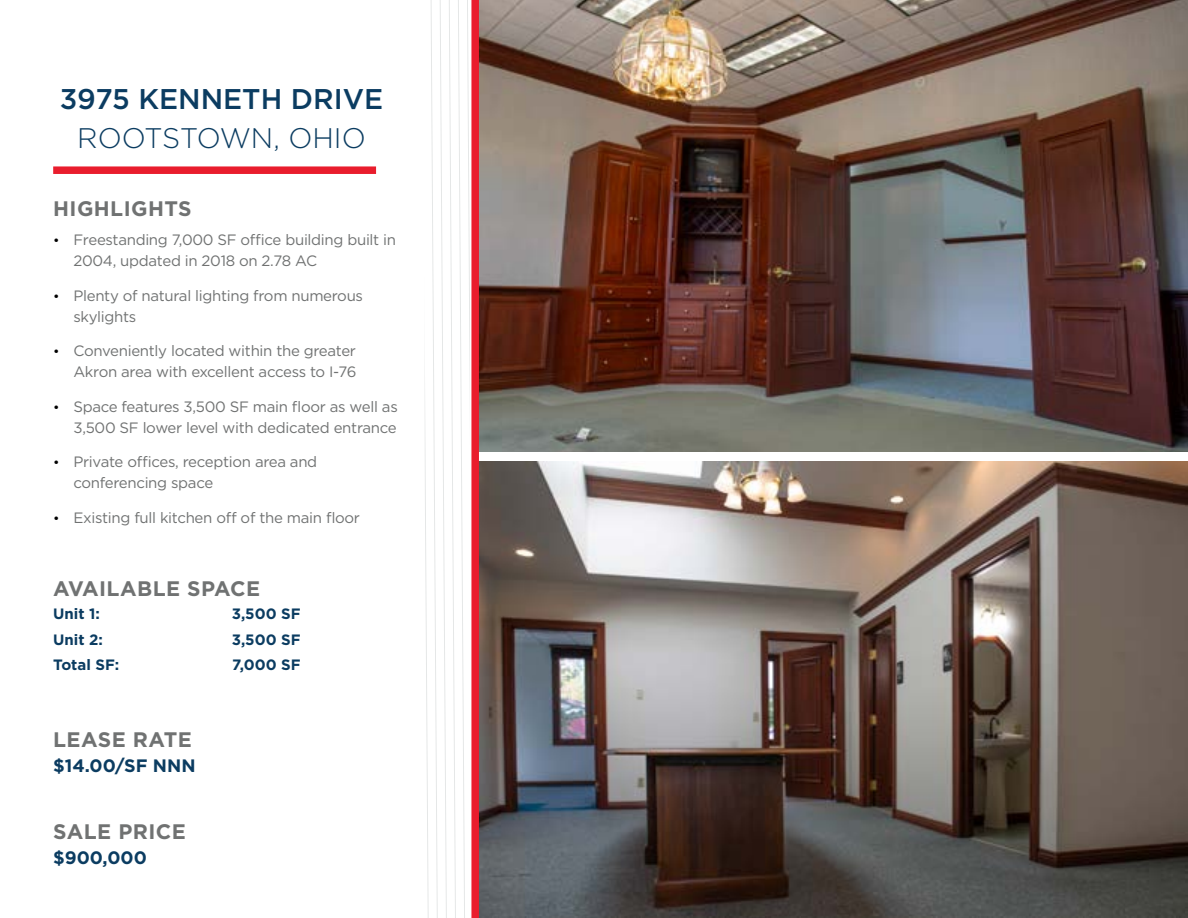
<style>
.page{position:relative;width:1188px;height:918px;background:#fff}
.page>*{position:absolute;margin:0;border:0;box-sizing:border-box;transform-origin:0 0}
.t1{font:500 28.5px "Gotham";color:#0b3c61}
.t2{font:300 28.35px "Gotham";color:#0b3c61}
.t3{font:700 21px "Gotham";letter-spacing:.02em;color:#707272}
.t4{font:700 18px "Gotham";color:#0b3c61}
.t5{font:15px/21px "Gotham";letter-spacing:-.02em;color:#707272}
.t6{font:700 15px "Gotham";color:#0b3c61}
.s1{font-size:13.5px;color:#000}
</style>
<div class="page">
<img style="left:479px;top:0;width:709px;height:452px">
<img style="left:479px;top:462px;width:709px;height:456px">
<div style="left:53px;top:166px;width:323px;height:8px;background:#e91d2d"></div>
<svg style="left:424px;top:0;width:46px;height:918px"></svg>
<div style="left:471px;top:0;width:8px;height:918px;background:#e91d2d"></div>
<h1 class="t1" style="left:60px;top:81px;width:325px">3975 KENNETH DRIVE</h1>
<h2 class="t2" style="left:77px;top:120px;width:290px">ROOTSTOWN, OHIO</h2>
<h3 class="t3" style="left:53px;top:195px;width:140px">HIGHLIGHTS</h3>
<p class="t5" style="left:73px;top:229px;width:324px;text-indent:-20px"><span class="s1">•</span> Freestanding 7,000 SF office building built in<br>2004, updated in 2018 on 2.78 AC</p>
<p class="t5" style="left:73px;top:285px;width:291px;text-indent:-20px"><span class="s1">•</span> Plenty of natural lighting from numerous skylights</p>
<p class="t5" style="left:53px;top:340px;width:305px;text-align:right"><span class="s1">•</span> Conveniently located within the greater<br>Akron area with excellent access to I-76</p>
<p class="t5" style="left:53px;top:396px;width:346px;text-align:right"><span class="s1">•</span> Space features 3,500 SF main floor as well as<br>3,500 SF lower level with dedicated entrance</p>
<p class="t5" style="left:73px;top:451px;width:245px;text-indent:-20px"><span class="s1">•</span> Private offices, reception area and conferencing space</p>
<p class="t5" style="left:53px;top:507px;width:308px"><span class="s1">•</span> Existing full kitchen off of the main floor</p>
<h3 class="t3" style="left:53px;top:575px;width:208px">AVAILABLE SPACE</h3>
<p class="t6" style="left:53px;top:604px;width:48px">Unit 1:</p>
<p class="t6" style="left:232px;top:604px;width:70px">3,500 SF</p>
<p class="t6" style="left:53px;top:629px;width:51px">Unit 2:</p>
<p class="t6" style="left:232px;top:629px;width:70px">3,500 SF</p>
<p class="t6" style="left:53px;top:655px;width:68px">Total SF:</p>
<p class="t6" style="left:232px;top:655px;width:70px">7,000 SF</p>
<h3 class="t3" style="left:53px;top:725px;width:140px">LEASE RATE</h3>
<p class="t4" style="left:53px;top:754px;width:144px">$14.00/SF NNN</p>
<h3 class="t3" style="left:53px;top:817px;width:134px">SALE PRICE</h3>
<p class="t4" style="left:53px;top:846px;width:95px">$900,000</p>
</div>
